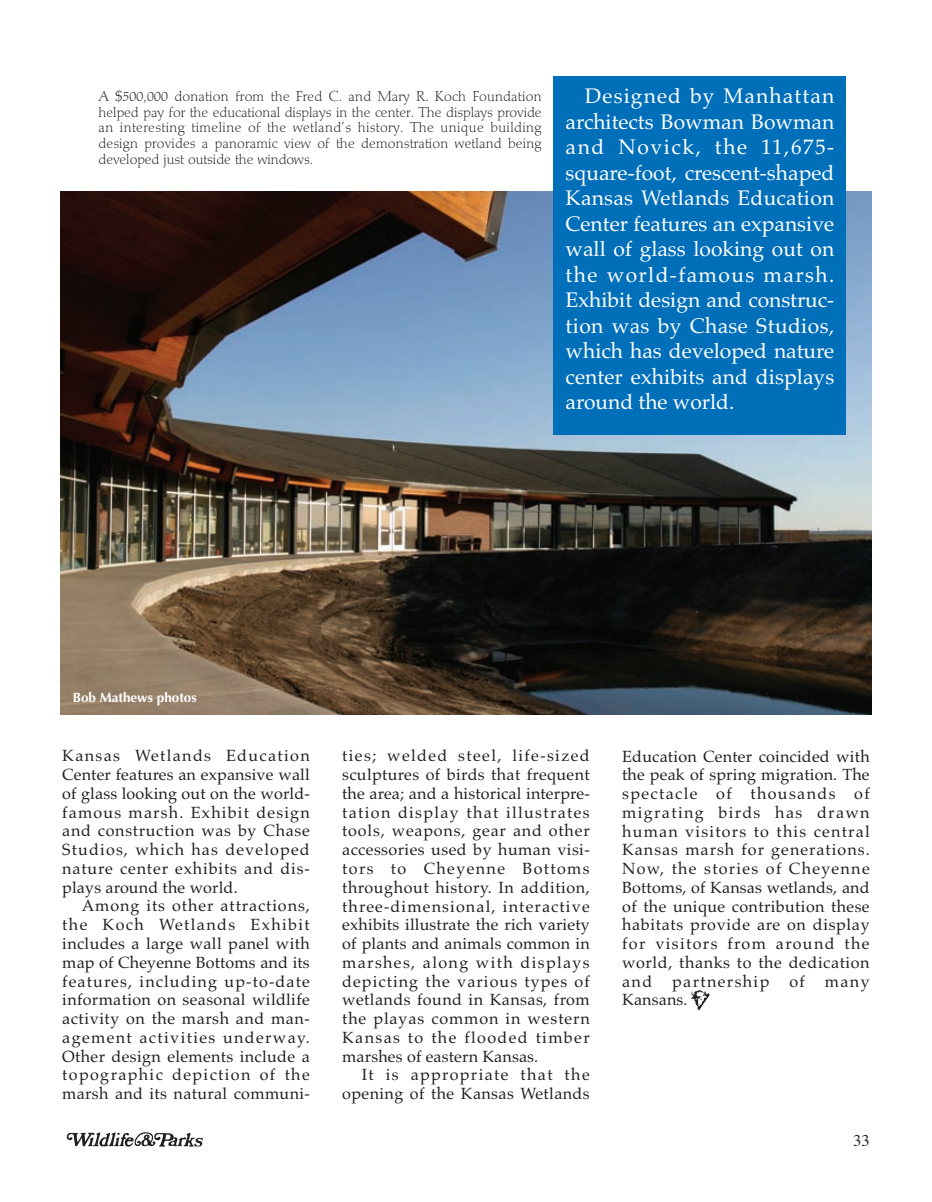
<style>
.page{position:relative;width:932px;height:1202px;background:#fff}
.page>*{position:absolute;margin:0;border:0;box-sizing:border-box;transform-origin:0 0}
.t1{font:21px/25.5px "Palatino";letter-spacing:.005em;color:#fff;text-align:justify}
.t2{font:16.5px "Times";color:#231f20}
.t3{font:16.2px/18.8px "Palatino";letter-spacing:.045em;color:#231f20;text-align:justify}
.t4{font:16.2px/18.8px "Palatino";letter-spacing:.025em;color:#231f20;text-align:right}
.t5{font:15px/15.8px "Palton Light DTC";color:#231f20;text-align:justify}
.t6{font:700 13.5px "Optima";color:#fff}
</style>
<div class="page">
<svg style="left:67px;top:1132px;width:136px;height:14px"></svg>
<img style="left:61px;top:191px;width:810px;height:523px">
<div style="left:553px;top:76px;width:293px;height:358px;background:#006fba"></div>
<svg style="left:691px;top:990px;width:18px;height:20px"></svg>
<p class="t5" style="left:99px;top:90px;width:444px">A $500,000 donation from the Fred C. and Mary R. Koch Foundation helped pay for the educational displays in the center. The displays provide an interesting timeline of the wetland’s history. The unique building design provides a panoramic view of the demonstration wetland being developed just outside the windows.</p>
<p class="t1" style="left:565px;top:86px;width:270px;text-indent:20px">Designed by Manhattan architects Bowman Bowman and Novick, the 11,675- square-foot, crescent-shaped Kansas Wetlands Education Center features an expansive wall of glass looking out on the world-famous marsh.<br>Exhibit design and construc&shy;tion was by Chase Studios, which has developed nature center exhibits and displays around the world.</p>
<p class="t6" style="left:73px;top:692px;width:125px">Bob Mathews photos</p>
<p class="t3" style="left:62px;top:748px;width:249px">Kansas Wetlands Education Center features an expansive wall of glass looking out on the world&shy;famous marsh. Exhibit design and construction was by Chase Studios, which has developed nature center exhibits and dis&shy;plays around the world.</p>
<p class="t3" style="left:62px;top:898px;width:249px;text-indent:19px">Among its other attractions, the Koch Wetlands Exhibit includes a large wall panel with map of Cheyenne Bottoms and its features, including up-to-date information on seasonal wildlife activity on the marsh and man&shy;agement activities underway.<br>Other design elements include a topographic depiction of the marsh and its natural communi-</p>
<p class="t3" style="left:342px;top:748px;width:249px">ties; welded steel, life-sized sculptures of birds that frequent the area; and a historical interpre&shy;tation display that illustrates tools, weapons, gear and other accessories used by human visi&shy;tors to Cheyenne Bottoms throughout history. In addition, three-dimensional, interactive exhibits illustrate the rich variety of plants and animals common in marshes, along with displays depicting the various types of wetlands found in Kansas, from the playas common in western Kansas to the flooded timber marshes of eastern Kansas.</p>
<p class="t4" style="left:342px;top:1067px;width:249px">It is appropriate that the opening of the Kansas Wetlands</p>
<p class="t3" style="left:622px;top:748px;width:249px">Education Center coincided with the peak of spring migration. The spectacle of thousands of migrating birds has drawn human visitors to this central Kansas marsh for generations.<br>Now, the stories of Cheyenne Bottoms, of Kansas wetlands, and of the unique contribution these habitats provide are on display for visitors from around the world, thanks to the dedication and partnership of many Kansans.</p>
<p class="t2" style="left:853px;top:1134px;width:18px">33</p>
</div>
